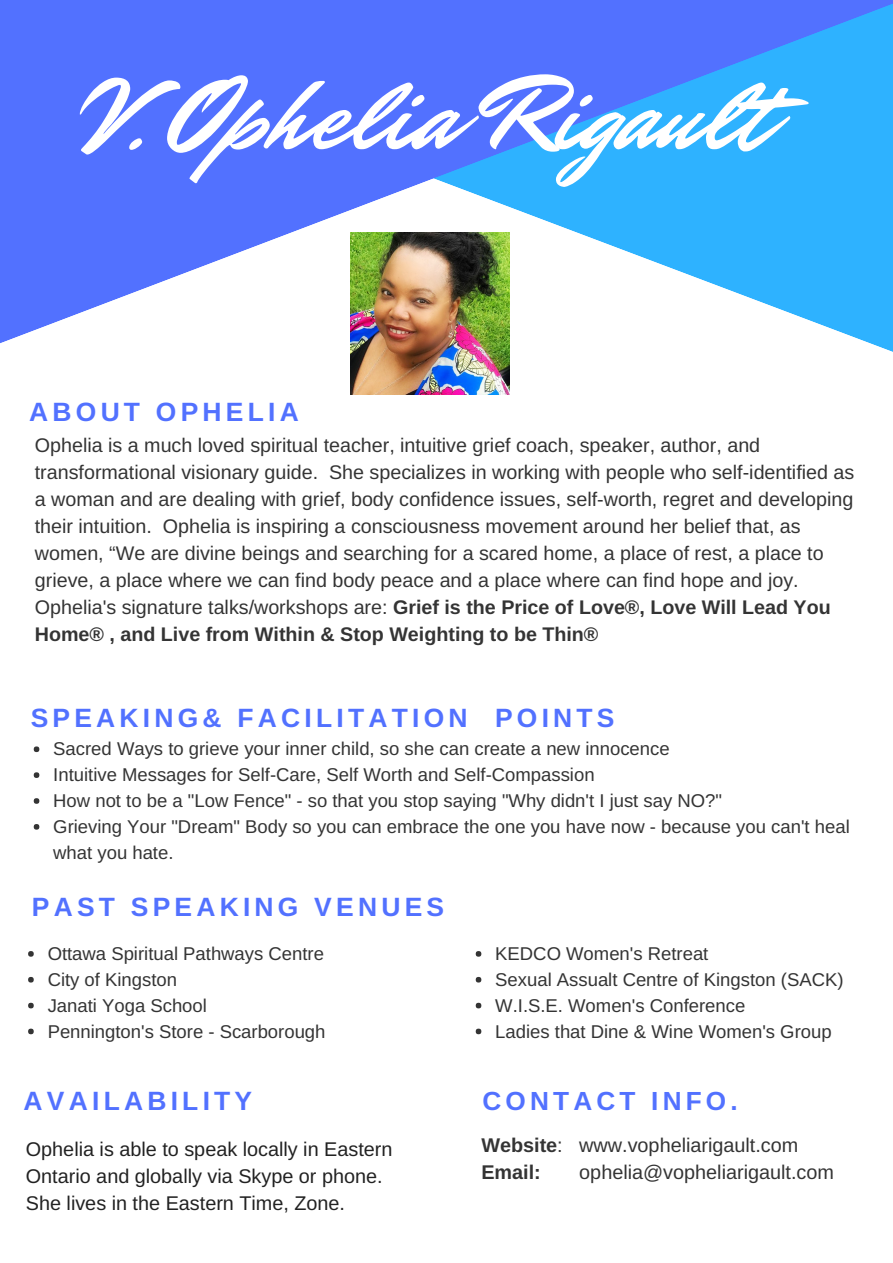
<style>
.page{position:relative;width:893px;height:1263px;background:#fff}
.page>*{position:absolute;margin:0;border:0;box-sizing:border-box;transform-origin:0 0}
.t1{font:105.75px "Mr Dafoe";color:#fff}
.t2{font:700 26.4px "Arimo";letter-spacing:.16em;color:#5271ff}
.t3{font:700 26.25px "Arimo";letter-spacing:.16em;color:#5271ff}
.t4{font:19.8px/27px "Arimo";color:#222}
.t5{font:19.8px/27px "Arimo";color:#343434}
.t6{font:19.65px/27px "Arimo";color:#343434}
.t7{font:18.45px/25.8px "Arimo";color:#343434}
.s1{font-weight:700}
</style>
<div class="page">
<svg style="left:0;top:0;width:892px;height:343px;fill:#5271ff"></svg>
<svg style="left:34px;top:746px;width:5px;height:6px"></svg>
<svg style="left:34px;top:772px;width:5px;height:6px"></svg>
<svg style="left:34px;top:798px;width:5px;height:6px"></svg>
<svg style="left:34px;top:824px;width:5px;height:6px"></svg>
<svg style="left:28px;top:951px;width:6px;height:6px"></svg>
<svg style="left:28px;top:977px;width:6px;height:5px"></svg>
<svg style="left:28px;top:1003px;width:6px;height:5px"></svg>
<svg style="left:28px;top:1029px;width:6px;height:5px"></svg>
<svg style="left:475px;top:951px;width:6px;height:6px"></svg>
<svg style="left:475px;top:977px;width:6px;height:5px"></svg>
<svg style="left:475px;top:1003px;width:6px;height:5px"></svg>
<svg style="left:475px;top:1029px;width:6px;height:5px"></svg>
<img style="left:351px;top:233px;width:158px;height:162px">
<h1 class="t1" style="left:81px;top:44px;width:690px">V. Ophelia Rigault</h1>
<h2 class="t2" style="left:29px;top:397px;width:271px">ABOUT OPHELIA</h2>
<p class="t6" style="left:35px;top:432px;width:821px">Ophelia is a much loved spiritual teacher, intuitive grief coach, speaker, author, and transformational visionary guide. She specializes in working with people who self-identified as a woman and are dealing with grief, body confidence issues, self-worth, regret and developing their intuition. Ophelia is inspiring a consciousness movement around her belief that, as women, “We are divine beings and searching for a scared home, a place of rest, a place to grieve, a place where we can find body peace and a place where can find hope and joy.<br>Ophelia's signature talks/workshops are: <span class="s1">Grief is the Price of Love®, Love Will Lead You Home® , and Live from Within &amp; Stop Weighting to be Thin®</span></p>
<h2 class="t2" style="left:31px;top:703px;width:585px">SPEAKING&amp; FACILITATION POINTS</h2>
<p class="t7" style="left:53px;top:736px;width:798px">Sacred Ways to grieve your inner child, so she can create a new innocence<br>Intuitive Messages for Self-Care, Self Worth and Self-Compassion<br>How not to be a "Low Fence" - so that you stop saying "Why didn't I just say NO?"<br>Grieving Your "Dream" Body so you can embrace the one you have now - because you can't heal what you hate.</p>
<h2 class="t2" style="left:32px;top:892px;width:414px">PAST SPEAKING VENUES</h2>
<p class="t7" style="left:48px;top:941px;width:279px">Ottawa Spiritual Pathways Centre<br>City of Kingston<br>Janati Yoga School<br>Pennington's Store - Scarborough</p>
<p class="t7" style="left:495px;top:941px;width:350px">KEDCO Women's Retreat<br>Sexual Assualt Centre of Kingston (SACK)<br>W.I.S.E. Women's Conference<br>Ladies that Dine &amp; Wine Women's Group</p>
<h2 class="t2" style="left:24px;top:1086px;width:230px">AVAILABILITY</h2>
<p class="t4" style="left:26px;top:1135px;width:368px">Ophelia is able to speak locally in Eastern<br>Ontario and globally via Skype or phone.<br>She lives in the Eastern Time, Zone.</p>
<h3 class="t3" style="left:482px;top:1087px;width:257px">CONTACT INFO.</h3>
<p class="t5" style="left:481px;top:1132px;width:318px"><span class="s1">Website</span>: www.vopheliarigault.com<br><span class="s1">Email:</span></p>
<p class="t5" style="left:579px;top:1159px;width:256px">ophelia@vopheliarigault.com</p>
</div>
